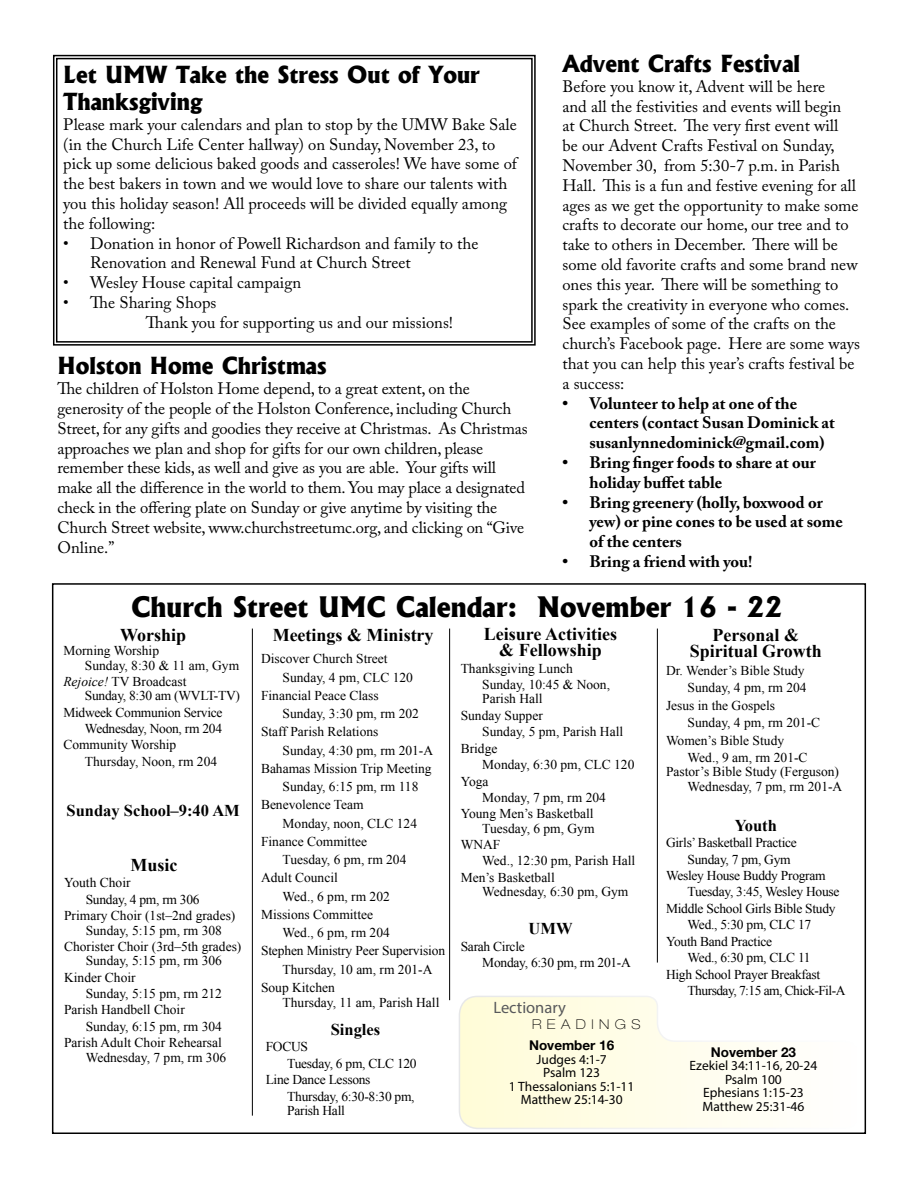
<style>
.page{position:relative;width:918px;height:1188px;background:#fff}
.page>*{position:absolute;margin:0;border:0;box-sizing:border-box;transform-origin:0 0}
.t1{font:800 27px "Albertus";color:#000}
.t2{font:800 22.5px/27px "Albertus";color:#000}
.t3{font:700 18px/16.5px "Times New Roman";color:#000;text-align:center}
.t4{font:16.5px/19.8px "Adobe Caslon Pro";color:#000}
.t5{font:700 16.5px/19.8px "Adobe Caslon Pro";color:#000}
.t6{font:700 16.5px "Times New Roman";color:#000}
.t7{font:16.5px "Myriad Pro";color:#58595b}
.t8{font:13.5px/16.4px "Times New Roman";color:#000}
.t9{font:13.5px/14.2px "Times New Roman";letter-spacing:-.02em;color:#000}
.t10{font:13.5px/13.5px "Myriad Pro";color:#000;text-align:center}
.t11{font:13.5px "Times New Roman";letter-spacing:-.04em;color:#000}
.t12{font:700 13.5px "Helvetica Neue LT Pro";color:#000}
.t13{font:100 expanded 13.5px "Helvetica Neue LT Pro";letter-spacing:.4em;color:#000}
.s1{font-style:italic}
</style>
<div class="page">
<svg style="left:53px;top:54px;width:483px;height:292px"></svg>
<div style="left:56px;top:58px;width:477px;height:285px;border:1px solid #000"></div>
<svg style="left:459px;top:996px;width:300px;height:133px"></svg>
<hr style="left:252px;top:629px;width:1px;height:487px;background:#000">
<hr style="left:449px;top:629px;width:1px;height:371px;background:#000">
<hr style="left:657px;top:629px;width:1px;height:334px;background:#000">
<h2 class="t2" style="left:63px;top:61px;width:418px">Let UMW Take the Stress Out of Your<br>Thanksgiving</h2>
<p class="t4" style="left:63px;top:114px;width:455px">Please mark your calendars and plan to stop by the UMW Bake Sale (in the Church Life Center hallway) on Sunday, November 23, to pick up some delicious baked goods and casseroles! We have some of the best bakers in town and we would love to share our talents with you this holiday season! All proceeds will be divided equally among the following:</p>
<p class="t4" style="left:90px;top:233px;width:390px;text-indent:-27px">• Donation in honor of Powell Richardson and family to the<br>Renovation and Renewal Fund at Church Street</p>
<p class="t4" style="left:63px;top:273px;width:239px">• Wesley House capital campaign</p>
<p class="t4" style="left:146px;top:292px;width:309px;text-indent:-83px">• The Sharing Shops<br>Thank you for supporting us and our missions!</p>
<h2 class="t2" style="left:57px;top:353px;width:271px">Holston Home Christmas</h2>
<p class="t4" style="left:57px;top:379px;width:472px">The children of Holston Home depend, to a great extent, on the generosity of the people of the Holston Conference, including Church Street, for any gifts and goodies they receive at Christmas. As Christmas approaches we plan and shop for gifts for our own children, please remember these kids, as well and give as you are able. Your gifts will make all the difference in the world to them. You may place a designated check in the offering plate on Sunday or give anytime by visiting the Church Street website, www.churchstreetumc.org, and clicking on “Give Online.”</p>
<h2 class="t2" style="left:562px;top:50px;width:239px">Advent Crafts Festival</h2>
<p class="t4" style="left:562px;top:76px;width:299px">Before you know it, Advent will be here<br>and all the festivities and events will begin<br>at Church Street. The very first event will<br>be our Advent Crafts Festival on Sunday, November 30, from 5:30-7 p.m. in Parish Hall. This is a fun and festive evening for all ages as we get the opportunity to make some crafts to decorate our home, our tree and to take to others in December. There will be some old favorite crafts and some brand new ones this year. There will be something to spark the creativity in everyone who comes.<br>See examples of some of the crafts on the church’s Facebook page. Here are some ways that you can help this year’s crafts festival be a success:</p>
<p class="t5" style="left:589px;top:393px;width:247px;text-indent:-27px">• Volunteer to help at one of the centers (contact Susan Dominick at susanlynnedominick@gmail.com)</p>
<p class="t5" style="left:589px;top:452px;width:228px;text-indent:-27px">• Bring finger foods to share at our holiday buffet table</p>
<p class="t5" style="left:589px;top:492px;width:255px;text-indent:-27px">• Bring greenery (holly, boxwood or yew) or pine cones to be used at some of the centers</p>
<p class="t5" style="left:562px;top:551px;width:191px">• Bring a friend with you!</p>
<h1 class="t1" style="left:131px;top:590px;width:653px">Church Street UMC Calendar: November 16 - 22</h1>
<p class="t3" style="left:120px;top:626px;width:68px">Worship</p>
<p class="t8" style="left:85px;top:643px;width:156px;line-height:14.2px;text-indent:-22px">Morning Worship<br>Sunday, 8:30 &amp; 11 am, Gym</p>
<p class="t9" style="left:85px;top:674px;width:157px;text-indent:-22px"><span class="s1">Rejoice!</span> TV Broadcast<br>Sunday, 8:30 am (WVLT-TV)</p>
<p class="t9" style="left:63px;top:705px;width:161px">Midweek Communion Service</p>
<p class="t9" style="left:85px;top:721px;width:139px">Wednesday, Noon, rm 204</p>
<p class="t8" style="left:63px;top:737px;width:115px">Community Worship</p>
<p class="t8" style="left:85px;top:753px;width:134px">Thursday, Noon, rm 204</p>
<p class="t6" style="left:67px;top:799px;width:175px">Sunday School–9:40 AM</p>
<p class="t3" style="left:130px;top:856px;width:48px">Music</p>
<p class="t8" style="left:64px;top:875px;width:68px">Youth Choir</p>
<p class="t9" style="left:86px;top:892px;width:115px">Sunday, 4 pm, rm 306</p>
<p class="t8" style="left:64px;top:907px;width:173px">Primary Choir (1st–2nd grades)</p>
<p class="t8" style="left:64px;top:922px;width:179px;text-align:center">Sunday, 5:15 pm, rm 308<br>Chorister Choir (3rd–5th grades)</p>
<p class="t8" style="left:64px;top:952px;width:159px;text-indent:22px">Sunday, 5:15 pm, rm 306<br>Kinder Choir</p>
<p class="t8" style="left:64px;top:985px;width:159px;text-indent:22px">Sunday, 5:15 pm, rm 212<br>Parish Handbell Choir</p>
<p class="t8" style="left:64px;top:1018px;width:159px;text-align:right">Sunday, 6:15 pm, rm 304<br>Parish Adult Choir Rehearsal</p>
<p class="t8" style="left:86px;top:1049px;width:142px">Wednesday, 7 pm, rm 306</p>
<p class="t3" style="left:273px;top:626px;width:162px">Meetings &amp; Ministry</p>
<p class="t8" style="left:261px;top:651px;width:128px">Discover Church Street</p>
<p class="t8" style="left:283px;top:669px;width:132px">Sunday, 4 pm, CLC 120</p>
<p class="t8" style="left:261px;top:687px;width:119px">Financial Peace Class</p>
<p class="t8" style="left:283px;top:705px;width:138px">Sunday, 3:30 pm, rm 202</p>
<p class="t8" style="left:261px;top:724px;width:119px">Staff Parish Relations</p>
<p class="t8" style="left:283px;top:742px;width:152px">Sunday, 4:30 pm, rm 201-A</p>
<p class="t8" style="left:261px;top:760px;width:172px">Bahamas Mission Trip Meeting</p>
<p class="t8" style="left:283px;top:778px;width:137px">Sunday, 6:15 pm, rm 118</p>
<p class="t8" style="left:261px;top:796px;width:104px">Benevolence Team</p>
<p class="t8" style="left:283px;top:815px;width:136px">Monday, noon, CLC 124</p>
<p class="t8" style="left:261px;top:833px;width:108px">Finance Committee</p>
<p class="t8" style="left:283px;top:851px;width:125px">Tuesday, 6 pm, rm 204</p>
<p class="t8" style="left:261px;top:869px;width:78px">Adult Council</p>
<p class="t8" style="left:283px;top:888px;width:109px">Wed., 6 pm, rm 202</p>
<p class="t8" style="left:261px;top:906px;width:114px">Missions Committee</p>
<p class="t8" style="left:283px;top:924px;width:109px">Wed., 6 pm, rm 204</p>
<p class="t8" style="left:261px;top:942px;width:186px">Stephen Ministry Peer Supervision</p>
<p class="t8" style="left:283px;top:961px;width:151px">Thursday, 10 am, rm 201-A</p>
<p class="t8" style="left:261px;top:979px;width:75px">Soup Kitchen</p>
<p class="t8" style="left:283px;top:994px;width:158px">Thursday, 11 am, Parish Hall</p>
<p class="t6" style="left:331px;top:1018px;width:51px">Singles</p>
<p class="t8" style="left:266px;top:1039px;width:44px">FOCUS</p>
<p class="t9" style="left:287px;top:1056px;width:131px">Tuesday, 6 pm, CLC 120</p>
<p class="t9" style="left:266px;top:1072px;width:106px">Line Dance Lessons</p>
<p class="t9" style="left:287px;top:1089px;width:129px">Thursday, 6:30-8:30 pm,</p>
<p class="t9" style="left:287px;top:1103px;width:59px">Parish Hall</p>
<p class="t3" style="left:484px;top:625px;width:135px">Leisure Activities &amp; Fellowship</p>
<p class="t8" style="left:482px;top:660px;width:129px;text-indent:-22px">Thanksgiving Lunch<br>Sunday, 10:45 &amp; Noon,</p>
<p class="t8" style="left:482px;top:691px;width:62px">Parish Hall</p>
<p class="t8" style="left:461px;top:707px;width:84px">Sunday Supper</p>
<p class="t8" style="left:482px;top:723px;width:142px">Sunday, 5 pm, Parish Hall</p>
<p class="t8" style="left:461px;top:740px;width:38px">Bridge</p>
<p class="t8" style="left:482px;top:756px;width:154px">Monday, 6:30 pm, CLC 120</p>
<p class="t8" style="left:461px;top:773px;width:29px">Yoga</p>
<p class="t8" style="left:482px;top:789px;width:125px">Monday, 7 pm, rm 204</p>
<p class="t8" style="left:461px;top:805px;width:134px">Young Men’s Basketball</p>
<p class="t8" style="left:461px;top:820px;width:135px;text-indent:22px">Tuesday, 6 pm, Gym<br>WNAF</p>
<p class="t8" style="left:461px;top:853px;width:176px;text-indent:22px">Wed., 12:30 pm, Parish Hall<br>Men’s Basketball</p>
<p class="t8" style="left:482px;top:883px;width:148px">Wednesday, 6:30 pm, Gym</p>
<p class="t6" style="left:529px;top:917px;width:45px">UMW</p>
<p class="t9" style="left:482px;top:938px;width:150px;line-height:16.4px;text-indent:-22px">Sarah Circle<br>Monday, 6:30 pm, rm 201-A</p>
<p class="t7" style="left:493px;top:997px;width:74px">Lectionary</p>
<p class="t13" style="left:532px;top:1016px;width:110px">READINGS</p>
<p class="t12" style="left:529px;top:1037px;width:87px">November 16</p>
<p class="t10" style="left:509px;top:1052px;width:127px">Judges 4:1-7<br>Psalm 123<br>1 Thessalonians 5:1-11<br>Matthew 25:14-30</p>
<p class="t3" style="left:690px;top:626px;width:134px">Personal &amp;<br>Spiritual Growth</p>
<p class="t8" style="left:666px;top:662px;width:140px">Dr. Wender’s Bible Study</p>
<p class="t8" style="left:688px;top:679px;width:121px">Sunday, 4 pm, rm 204</p>
<p class="t8" style="left:666px;top:697px;width:111px">Jesus in the Gospels</p>
<p class="t8" style="left:688px;top:714px;width:134px">Sunday, 4 pm, rm 201-C</p>
<p class="t8" style="left:666px;top:732px;width:120px">Women’s Bible Study</p>
<p class="t8" style="left:688px;top:749px;width:122px">Wed., 9 am, rm 201-C</p>
<p class="t8" style="left:666px;top:765px;width:178px;line-height:14.2px;text-align:right">Pastor’s Bible Study (Ferguson)<br>Wednesday, 7 pm, rm 201-A</p>
<p class="t6" style="left:735px;top:814px;width:44px">Youth</p>
<p class="t9" style="left:666px;top:835px;width:132px">Girls’ Basketball Practice</p>
<p class="t9" style="left:688px;top:852px;width:105px">Sunday, 7 pm, Gym</p>
<p class="t9" style="left:666px;top:868px;width:161px">Wesley House Buddy Program</p>
<p class="t9" style="left:688px;top:885px;width:153px">Tuesday, 3:45, Wesley House</p>
<p class="t9" style="left:666px;top:901px;width:171px">Middle School Girls Bible Study</p>
<p class="t9" style="left:688px;top:917px;width:125px">Wed., 5:30 pm, CLC 17</p>
<p class="t9" style="left:666px;top:934px;width:108px">Youth Band Practice</p>
<p class="t9" style="left:688px;top:950px;width:125px">Wed., 6:30 pm, CLC 11</p>
<p class="t9" style="left:666px;top:967px;width:156px">High School Prayer Breakfast</p>
<p class="t11" style="left:688px;top:981px;width:159px">Thursday, 7:15 am, Chick-Fil-A</p>
<p class="t12" style="left:711px;top:1043px;width:87px">November 23</p>
<p class="t10" style="left:690px;top:1059px;width:129px">Ezekiel 34:11-16, 20-24<br>Psalm 100<br>Ephesians 1:15-23<br>Matthew 25:31-46</p>
</div>
